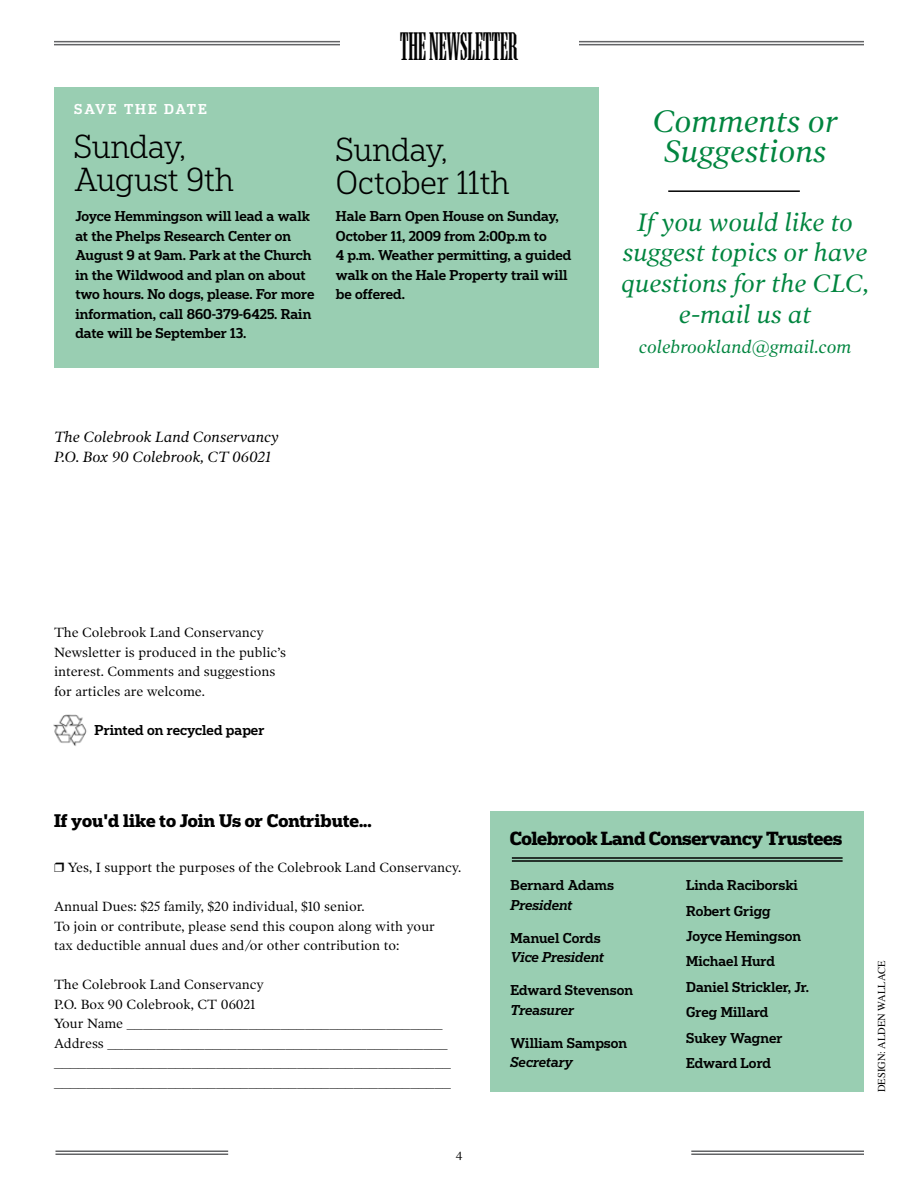
<style>
.page{position:relative;width:918px;height:1188px;background:#fff}
.page>*{position:absolute;margin:0;border:0;box-sizing:border-box;transform-origin:0 0}
.t1{font:extra-condensed 34.5px "Ironmonger";color:#000}
.t2{font:300 31.5px/33px "Popular";color:#000}
.t3{font:italic 31.5px/30px "Poynter OS Text One L";color:#00853f;text-align:center}
.t4{font:italic 25.5px/30.6px "Poynter OS Text One L";color:#00853f;text-align:center}
.t5{font:700 18px "Popular";letter-spacing:-.02em;color:#000}
.t6{font:italic 18px "Poynter OS Text One L";color:#00853f}
.t7{font:700 17.25px "Popular";color:#000}
.t8{font:italic 15px/19.5px "Poynter OS Text One L";color:#000}
.t9{font:13.5px/19.5px "Poynter OS Text One L";color:#000}
.t10{font:500 13.5px/19.5px "Popular";color:#000}
.t11{font:italic 500 13.5px "Popular";letter-spacing:-.005em;color:#000}
.t12{font:500 13.5px "Popular";letter-spacing:.145em;color:#fff}
.t13{font:12px "Poynter OS Text One L";color:#000}
.t14{font:10.5px "Times";color:#000}
</style>
<div class="page">
<img style="left:53px;top:714px;width:34px;height:32px">
<div style="left:54px;top:87px;width:544px;height:281px;background:#99ceb2"></div>
<hr style="left:54px;top:41px;width:810px;height:1px;background:#636466">
<hr style="left:54px;top:44px;width:810px;height:1px;background:#636466">
<div style="left:490px;top:812px;width:374px;height:280px;background:#99ceb2"></div>
<div style="left:340px;top:30px;width:238px;height:38px;background:#fff"></div>
<hr style="left:56px;top:1151px;width:172px;height:1px;background:#636466">
<hr style="left:56px;top:1154px;width:172px;height:1px;background:#636466">
<hr style="left:691px;top:1151px;width:173px;height:1px;background:#636466">
<hr style="left:691px;top:1154px;width:173px;height:1px;background:#636466">
<hr style="left:512px;top:857px;width:331px;height:2px;background:#000">
<hr style="left:512px;top:860px;width:331px;height:2px;background:#000">
<hr style="left:668px;top:190px;width:132px;height:2px;background:#000">
<p class="t12" style="left:74px;top:101px;width:134px">SAVE THE DATE</p>
<h1 class="t1" style="left:400px;top:26px;width:119px">THE NEWSLETTER</h1>
<h2 class="t2" style="left:74px;top:129px;width:161px">Sunday,<br>August 9th</h2>
<h2 class="t2" style="left:336px;top:132px;width:175px">Sunday,<br>October 11th</h2>
<p class="t10" style="left:75px;top:206px;width:241px">Joyce Hemmingson will lead a walk at the Phelps Research Center on<br>August 9 at 9am. Park at the Church in the Wildwood and plan on about two hours. No dogs, please. For more information, call 860-379-6425. Rain date will be September 13.</p>
<p class="t10" style="left:336px;top:206px;width:237px">Hale Barn Open House on Sunday,<br>October 11, 2009 from 2:00p.m to<br>4 p.m. Weather permitting, a guided walk on the Hale Property trail will be offered.</p>
<p class="t8" style="left:54px;top:427px;width:227px">The Colebrook Land Conservancy<br>P.O. Box 90 Colebrook, CT 06021</p>
<h2 class="t3" style="left:652px;top:106px;width:187px">Comments or<br>Suggestions</h2>
<h3 class="t4" style="left:621px;top:206px;width:249px">If you would like to suggest topics or have questions for the CLC, e-mail us at</h3>
<h3 class="t6" style="left:639px;top:336px;width:214px">colebrookland@gmail.com</h3>
<p class="t9" style="left:54px;top:622px;width:234px">The Colebrook Land Conservancy Newsletter is produced in the public’s interest. Comments and suggestions for articles are welcome.</p>
<p class="t10" style="left:94px;top:720px;width:171px">Printed on recycled paper</p>
<p class="t7" style="left:54px;top:809px;width:319px">If you'd like to Join Us or Contribute...</p>
<p class="t9" style="left:68px;top:857px;width:395px">Yes, I support the purposes of the Colebrook Land Conservancy.</p>
<p class="t9" style="left:54px;top:896px;width:382px">Annual Dues: $25 family, $20 individual, $10 senior.<br>To join or contribute, please send this coupon along with your tax deductible annual dues and/or other contribution to:</p>
<p class="t9" style="left:54px;top:974px;width:398px">The Colebrook Land Conservancy<br>P.O. Box 90 Colebrook, CT 06021<br>Your Name _______________________________________ Address __________________________________________ _________________________________________________ _________________________________________________</p>
<p class="t13" style="left:456px;top:1148px;width:8px">4</p>
<h3 class="t5" style="left:510px;top:827px;width:334px">Colebrook Land Conservancy Trustees</h3>
<p class="t10" style="left:511px;top:875px;width:105px">Bernard Adams</p>
<p class="t11" style="left:511px;top:896px;width:63px">President</p>
<p class="t10" style="left:511px;top:928px;width:92px">Manuel Cords</p>
<p class="t11" style="left:511px;top:948px;width:95px">Vice President</p>
<p class="t10" style="left:511px;top:980px;width:124px">Edward Stevenson</p>
<p class="t11" style="left:511px;top:1001px;width:65px">Treasurer</p>
<p class="t10" style="left:511px;top:1033px;width:118px">William Sampson</p>
<p class="t11" style="left:511px;top:1053px;width:64px">Secretary</p>
<p class="t10" style="left:686px;top:872px;width:124px;line-height:25.3px">Linda Raciborski<br>Robert Grigg<br>Joyce Hemingson<br>Michael Hurd<br>Daniel Strickler, Jr.<br>Greg Millard<br>Sukey Wagner<br>Edward Lord</p>
<p class="t14" style="left:872px;top:1092px;width:133px;rotate:-90deg">DESIGN: ALDEN WALLACE</p>
</div>
